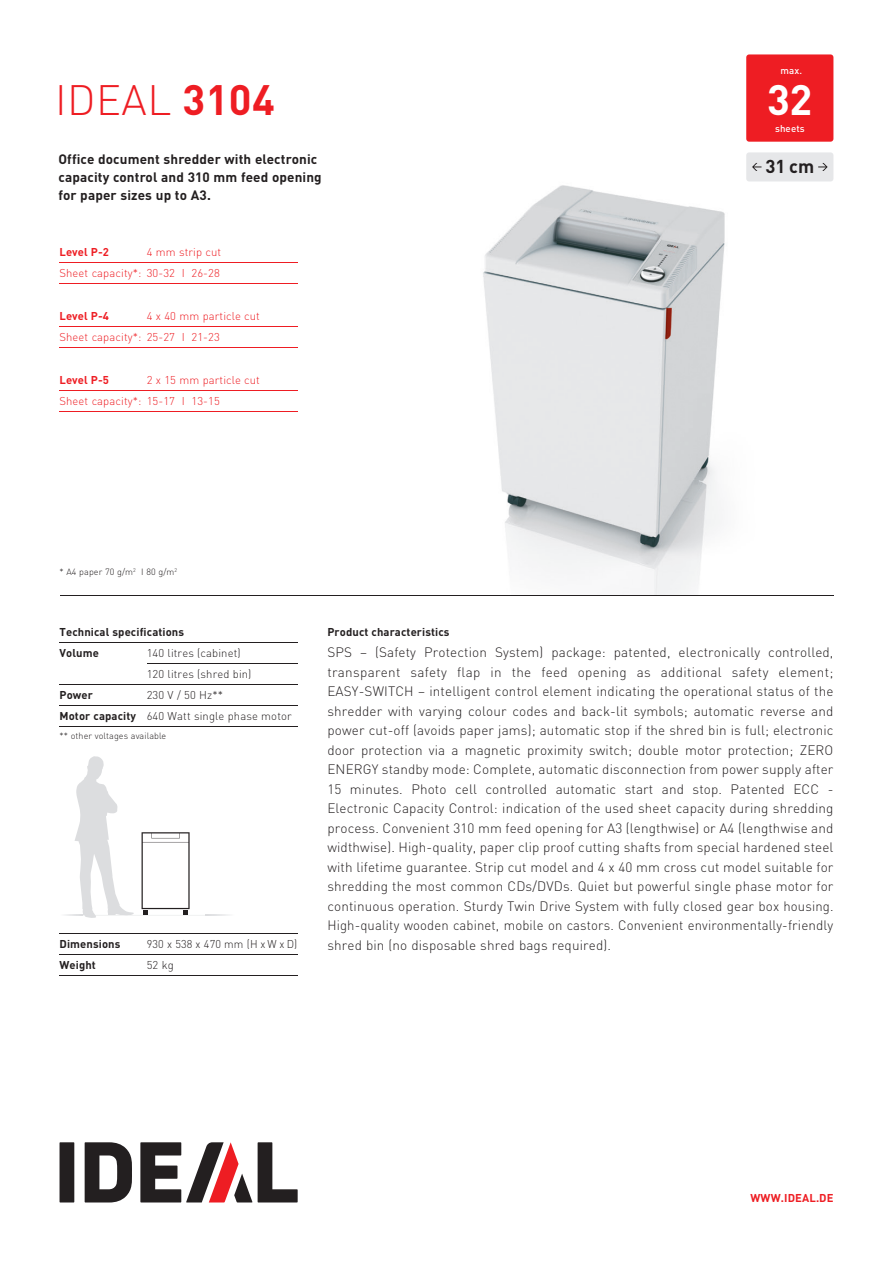
<style>
.page{position:relative;width:893px;height:1263px;background:#fff}
.page>*{position:absolute;margin:0;border:0;box-sizing:border-box;transform-origin:0 0}
.t1{font:300 42px "DIN";letter-spacing:.01em;color:#ee1d23}
.t2{font:700 42px "DIN";color:#fff}
.t3{font:700 18.45px "DIN";color:#231f20}
.t4{font:300 13.5px/19.5px "DIN";letter-spacing:.01em;color:#231f20;text-align:justify}
.t5{font:700 13.5px/18px "DIN";letter-spacing:.01em;color:#231f20}
.t6{font:300 11.25px/21.3px "DIN";letter-spacing:.01em;color:#ee1d23}
.t7{font:300 11.25px/21.1px "DIN";letter-spacing:.01em;color:#231f20}
.t8{font:700 11.25px/21.1px "DIN";letter-spacing:.01em;color:#231f20}
.t9{font:700 11.25px "DIN";letter-spacing:.01em;color:#ee1d23}
.t10{font:500 9.75px "DIN";letter-spacing:.01em;color:#fff}
.t11{font:300 9px "DIN";letter-spacing:.01em;color:#231f20}
.s1{font-weight:700}
</style>
<div class="page">
<div style="left:60px;top:1142px;width:14px;height:60px;background:#231f20"></div>
<svg style="left:258px;top:1142px;width:40px;height:60px"></svg>
<svg style="left:85px;top:1142px;width:47px;height:60px"></svg>
<svg style="left:140px;top:1142px;width:112px;height:60px"></svg>
<img style="left:483px;top:181px;width:279px;height:414px">
<hr style="left:60px;top:595px;width:773px;height:1px;background:#231f20">
<div style="left:746px;top:54px;width:87px;height:88px;background:#ee1d23;border-radius:3px"></div>
<div style="left:746px;top:152px;width:87px;height:29px;background:#e6e7e9;border-radius:3px"></div>
<svg style="left:752px;top:163px;width:9px;height:8px"></svg>
<svg style="left:818px;top:163px;width:10px;height:8px"></svg>
<svg style="left:65px;top:756px;width:163px;height:162px"></svg>
<hr style="left:60px;top:642px;width:238px;height:1px;background:#231f20">
<hr style="left:147px;top:663px;width:151px;height:1px;background:#231f20">
<hr style="left:60px;top:684px;width:238px;height:1px;background:#231f20">
<hr style="left:60px;top:705px;width:238px;height:1px;background:#231f20">
<hr style="left:60px;top:727px;width:238px;height:1px;background:#231f20">
<hr style="left:60px;top:262px;width:238px;height:1px;background:#ee1d23">
<hr style="left:60px;top:284px;width:238px;height:1px;background:#ee1d23">
<hr style="left:60px;top:326px;width:238px;height:1px;background:#ee1d23">
<hr style="left:60px;top:347px;width:238px;height:1px;background:#ee1d23">
<hr style="left:60px;top:390px;width:238px;height:1px;background:#ee1d23">
<hr style="left:60px;top:411px;width:238px;height:1px;background:#ee1d23">
<hr style="left:60px;top:933px;width:238px;height:1px;background:#231f20">
<hr style="left:60px;top:954px;width:238px;height:1px;background:#231f20">
<hr style="left:60px;top:976px;width:238px;height:1px;background:#231f20">
<h1 class="t1" style="left:55px;top:74px;width:221px">IDEAL <span class="s1">3104</span></h1>
<p class="t5" style="left:58px;top:150px;width:265px">Office document shredder with electronic capacity control and 310 mm feed opening for paper sizes up to A3.</p>
<p class="t9" style="left:60px;top:245px;width:51px">Level P-2</p>
<p class="t6" style="left:60px;top:241px;width:163px;text-align:right">4 mm strip cut<br>Sheet capacity*: 30-32 I 26-28</p>
<p class="t9" style="left:60px;top:308px;width:51px">Level P-4</p>
<p class="t6" style="left:60px;top:305px;width:202px;text-indent:87px">4 x 40 mm particle cut<br>Sheet capacity*: 25-27 I 21-23</p>
<p class="t9" style="left:60px;top:372px;width:51px">Level P-5</p>
<p class="t6" style="left:60px;top:369px;width:202px;text-indent:87px">2 x 15 mm particle cut<br>Sheet capacity*: 15-17 I 13-15</p>
<p class="t11" style="left:60px;top:567px;width:119px">* A4 paper 70 g/m<sup>2</sup> I 80 g/m<sup>2</sup></p>
<p class="t10" style="left:780px;top:65px;width:23px">max.</p>
<h1 class="t2" style="left:767px;top:72px;width:47px">32</h1>
<p class="t10" style="left:775px;top:122px;width:31px">sheets</p>
<h2 class="t3" style="left:765px;top:154px;width:51px">31 cm</h2>
<p class="t8" style="left:60px;top:620px;width:126px">Technical specifications<br>Volume</p>
<p class="t7" style="left:147px;top:642px;width:106px">140 litres (cabinet)<br>120 litres (shred bin)</p>
<p class="t7" style="left:60px;top:684px;width:234px;text-indent:87px">230 V / 50 Hz**<br><span class="s1">Motor capacity</span> 640 Watt single phase motor</p>
<p class="t8" style="left:60px;top:684px;width:35px">Power</p>
<p class="t11" style="left:60px;top:730px;width:108px">** other voltages available</p>
<p class="t8" style="left:60px;top:933px;width:62px">Dimensions</p>
<p class="t7" style="left:147px;top:933px;width:152px">930 x 538 x 470 mm (H x W x D)</p>
<p class="t8" style="left:60px;top:954px;width:38px">Weight</p>
<p class="t7" style="left:147px;top:954px;width:29px">52 kg</p>
<p class="t8" style="left:327px;top:620px;width:124px">Product characteristics</p>
<p class="t4" style="left:327px;top:642px;width:508px">SPS – (Safety Protection System) package: patented, electronically controlled, transparent safety flap in the feed opening as additional safety element; EASY-SWITCH – intelligent control element indicating the operational status of the shredder with varying colour codes and back-lit symbols; automatic reverse and power cut-off (avoids paper jams); automatic stop if the shred bin is full; electronic door protection via a magnetic proximity switch; double motor protection; ZERO ENERGY standby mode: Complete, automatic disconnection from power supply after 15 minutes. Photo cell controlled automatic start and stop. Patented ECC - Electronic Capacity Control: indication of the used sheet capacity during shredding process. Convenient 310 mm feed opening for A3 (lengthwise) or A4 (lengthwise and widthwise). High-quality, paper clip proof cutting shafts from special hardened steel with lifetime guarantee. Strip cut model and 4 x 40 mm cross cut model suitable for shredding the most common CDs/DVDs. Quiet but powerful single phase motor for continuous operation. Sturdy Twin Drive System with fully closed gear box housing.<br>High-quality wooden cabinet, mobile on castors. Convenient environmentally-friendly shred bin (no disposable shred bags required).</p>
<p class="t9" style="left:750px;top:1191px;width:85px">WWW.IDEAL.DE</p>
</div>
